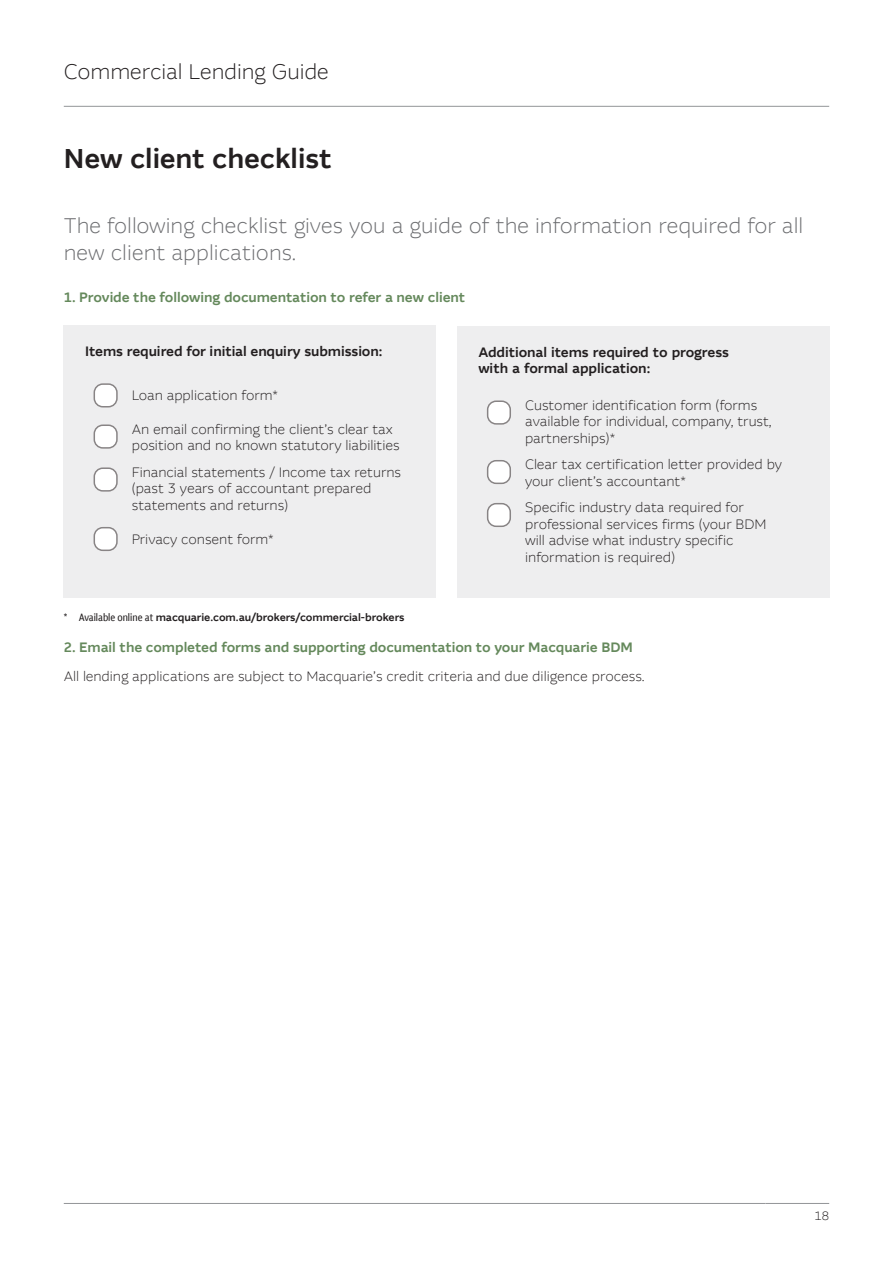
<style>
.page{position:relative;width:893px;height:1263px;background:#fff}
.page>*{position:absolute;margin:0;border:0;box-sizing:border-box;transform-origin:0 0}
.Heading_4_span{font:500 27px "MCQ Global";color:#231f20}
.Intro_Para_2{font:300 21px/27px "MCQ Global";color:#6c6d70}
.t1{font:300 21px "MCQ Global";color:#231f20}
.Body{font:300 13.5px/16.5px "MCQ Global";color:#231f20}
.Subheading_3_span{font:500 13.5px "MCQ Global";letter-spacing:-.01em;color:#65895c}
.Body-2{font:500 13.5px/16.2px "MCQ Global";letter-spacing:-.01em;color:#231f20}
.t2{font:300 12px "MCQ Global";color:#231f20}
.Footnote_-_Tabbed{font:500 10.5px "MCQ Global";letter-spacing:-.01em;color:#231f20}
.s1{font-weight:400;font-stretch:condensed}
</style>
<div class="page">
<div style="left:64px;top:325px;width:372px;height:272px;background:#eeeeef"></div>
<div style="left:94px;top:384px;width:23px;height:23px;background:#fff;border-radius:9px"></div>
<div style="left:94px;top:383px;width:24px;height:24px;border:2px solid #888485;border-radius:9px"></div>
<div style="left:94px;top:425px;width:23px;height:23px;background:#fff;border-radius:9px"></div>
<div style="left:94px;top:424px;width:24px;height:25px;border:2px solid #888485;border-radius:9px"></div>
<div style="left:94px;top:468px;width:23px;height:23px;background:#fff;border-radius:9px"></div>
<div style="left:94px;top:467px;width:24px;height:25px;border:2px solid #888485;border-radius:9px"></div>
<div style="left:94px;top:528px;width:23px;height:22px;background:#fff;border-radius:9px"></div>
<div style="left:94px;top:527px;width:24px;height:24px;border:2px solid #888485;border-radius:9px"></div>
<div style="left:457px;top:326px;width:372px;height:272px;background:#eeeeef"></div>
<div style="left:488px;top:401px;width:22px;height:23px;background:#fff;border-radius:9px"></div>
<div style="left:487px;top:400px;width:24px;height:25px;border:2px solid #888485;border-radius:9px"></div>
<div style="left:488px;top:461px;width:22px;height:22px;background:#fff;border-radius:9px"></div>
<div style="left:487px;top:460px;width:24px;height:24px;border:2px solid #888485;border-radius:9px"></div>
<div style="left:488px;top:504px;width:22px;height:22px;background:#fff;border-radius:9px"></div>
<div style="left:487px;top:503px;width:24px;height:24px;border:2px solid #888485;border-radius:9px"></div>
<hr style="left:64px;top:106px;width:765px;height:1px;background:#939598">
<hr style="left:64px;top:1203px;width:701px;height:1px;background:#939598">
<hr style="left:765px;top:1203px;width:64px;height:1px;background:#939598">
<h2 class="t1" style="left:64px;top:58px;width:267px">Commercial Lending Guide</h2>
<p class="Heading_4_span" style="left:64px;top:142px;width:269px">New client checklist</p>
<p class="Intro_Para_2" style="left:64px;top:212px;width:741px">The following checklist gives you a guide of the information required for all new client applications.</p>
<p class="Subheading_3_span" style="left:64px;top:289px;width:403px">1. Provide the following documentation to refer a new client</p>
<p class="Body-2" style="left:85px;top:343px;width:299px">Items required for initial enquiry submission:</p>
<p class="Body" style="left:132px;top:387px;width:148px">Loan application form*</p>
<p class="Body" style="left:132px;top:421px;width:269px">An email confirming the client’s clear tax position and no known statutory liabilities</p>
<p class="Body" style="left:132px;top:464px;width:271px">Financial statements / Income tax returns (past 3 years of accountant prepared statements and returns)</p>
<p class="Body" style="left:132px;top:531px;width:144px">Privacy consent form*</p>
<p class="Body-2" style="left:478px;top:344px;width:252px">Additional items required to progress with a formal application:</p>
<p class="Body" style="left:525px;top:397px;width:248px">Customer identification form (forms available for individual, company, trust, partnerships)*</p>
<p class="Body" style="left:525px;top:456px;width:258px">Clear tax certification letter provided by your client’s accountant*</p>
<p class="Body" style="left:525px;top:499px;width:243px">Specific industry data required for professional services firms (your BDM will advise what industry specific information is required)</p>
<p class="Footnote_-_Tabbed" style="left:64px;top:611px;width:342px"><span class="s1">* Available online at</span> macquarie.com.au/brokers/commercial-brokers</p>
<p class="Subheading_3_span" style="left:64px;top:639px;width:571px">2. Email the completed forms and supporting documentation to your Macquarie BDM</p>
<p class="Body" style="left:64px;top:668px;width:582px">All lending applications are subject to Macquarie’s credit criteria and due diligence process.</p>
<p class="t2" style="left:814px;top:1209px;width:16px">18</p>
</div>
